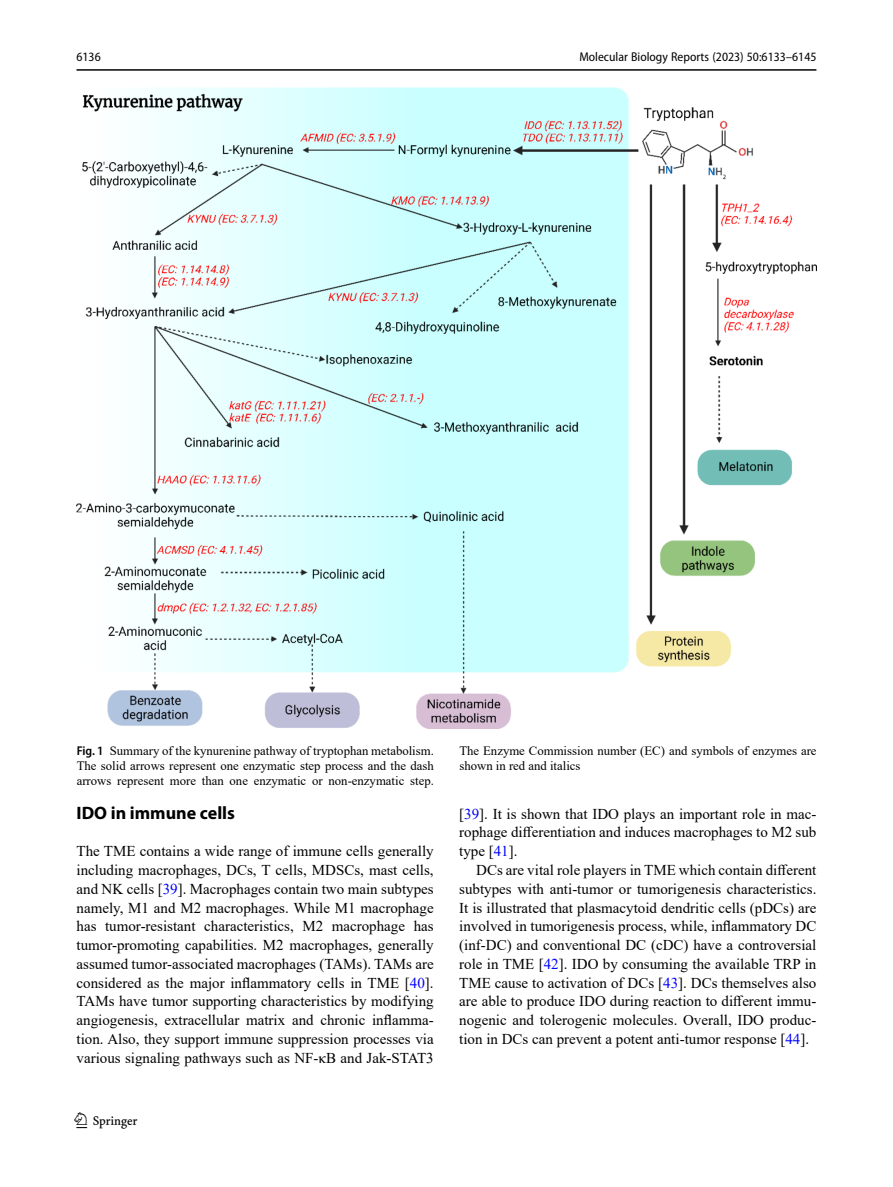
<style>
.page{position:relative;width:893px;height:1187px;background:#fff}
.page>*{position:absolute;margin:0;border:0;box-sizing:border-box;transform-origin:0 0}
.t1{font:22.5px "Springnew";color:#000}
.Head_1{font:700 18px "Myriad Pro";color:#000}
.Body_Text{font:15px/18.8px "Times New Roman";color:#000;text-align:justify}
.Body_Text_Indent{font:15px/18.8px "Times New Roman";color:#000;text-align:justify}
.Figure_Caption{font:12.75px/15px "Times New Roman";color:#000;text-align:justify}
.t2{font:semi-condensed 12.75px "Myriad Pro";color:#000}
.s1{font-family:"Myriad Pro";font-weight:600;font-stretch:semi-condensed}
.s2{color:#00f}
</style>
<div class="page">
<hr style="left:77px;top:69px;width:739px;height:2px;background:#000">
<img style="left:77px;top:87px;width:740px;height:641px">
<p class="t2" style="left:77px;top:49px;width:26px">6136</p>
<p class="t2" style="left:579px;top:49px;width:239px">Molecular Biology Reports (2023) 50:6133–6145</p>
<p class="Figure_Caption" style="left:77px;top:743px;width:359px"><span class="s1">Fig. 1</span> Summary of the kynurenine pathway of tryptophan metabolism.<br>The solid arrows represent one enzymatic step process and the dash arrows represent more than one enzymatic or non-enzymatic step.</p>
<p class="Figure_Caption" style="left:459px;top:743px;width:359px">The Enzyme Commission number (EC) and symbols of enzymes are shown in red and italics</p>
<p class="Head_1" style="left:77px;top:800px;width:160px">IDO in immune cells</p>
<p class="Body_Text" style="left:77px;top:841px;width:359px">The TME contains a wide range of immune cells generally including macrophages, DCs, T cells, MDSCs, mast cells, and NK cells [<span class="s2">39</span>]. Macrophages contain two main subtypes namely, M1 and M2 macrophages. While M1 macrophage has tumor-resistant characteristics, M2 macrophage has tumor-promoting capabilities. M2 macrophages, generally assumed tumor-associated macrophages (TAMs). TAMs are considered as the major inflammatory cells in TME [<span class="s2">40</span>].<br>TAMs have tumor supporting characteristics by modifying angiogenesis, extracellular matrix and chronic inflamma&shy;tion. Also, they support immune suppression processes via various signaling pathways such as NF-κB and Jak‐STAT3</p>
<h1 class="t1" style="left:77px;top:1107px;width:63px">1 3</h1>
<p class="Body_Text" style="left:459px;top:803px;width:359px">[<span class="s2">39</span>]. It is shown that IDO plays an important role in mac&shy;rophage differentiation and induces macrophages to M2 sub type [<span class="s2">41</span>].</p>
<p class="Body_Text_Indent" style="left:459px;top:860px;width:359px;text-indent:17px">DCs are vital role players in TME which contain different subtypes with anti-tumor or tumorigenesis characteristics.<br>It is illustrated that plasmacytoid dendritic cells (pDCs) are involved in tumorigenesis process, while, inflammatory DC (inf-DC) and conventional DC (cDC) have a controversial role in TME [<span class="s2">42</span>]. IDO by consuming the available TRP in TME cause to activation of DCs [<span class="s2">43</span>]. DCs themselves also are able to produce IDO during reaction to different immu&shy;nogenic and tolerogenic molecules. Overall, IDO produc&shy;tion in DCs can prevent a potent anti-tumor response [<span class="s2">44</span>].</p>
</div>
